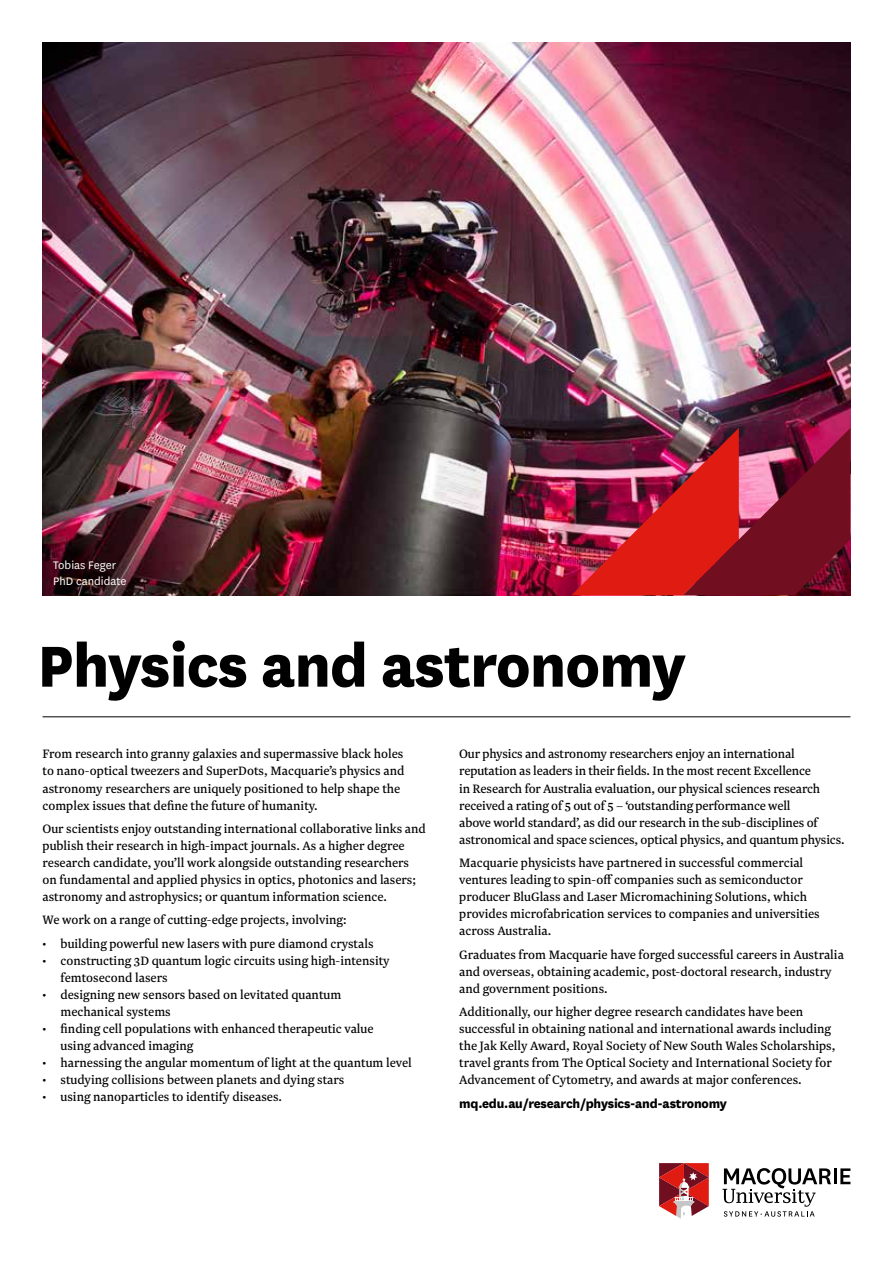
<style>
.page{position:relative;width:893px;height:1263px;background:#fff}
.page>*{position:absolute;margin:0;border:0;box-sizing:border-box;transform-origin:0 0}
.t1{font:800 67.5px "National";letter-spacing:-.015em;color:#000}
.t2{font:14.25px/17.1px "Newzald";color:#000}
.t3{font:800 14.25px "National";letter-spacing:-.015em;color:#000}
.t4{font:12.75px/15.3px "National";color:#fff}
</style>
<div class="page">
<hr style="left:43px;top:716px;width:807px;height:1px;background:#000">
<img style="left:43px;top:43px;width:807px;height:552px">
<hr style="left:834px;top:1168px;width:3px;height:16px;background:#000">
<svg style="left:840px;top:1168px;width:10px;height:16px"></svg>
<svg style="left:659px;top:1163px;width:50px;height:56px"></svg>
<svg style="left:722px;top:1168px;width:109px;height:49px"></svg>
<img style="left:571px;top:428px;width:279px;height:167px">
<p class="t4" style="left:53px;top:557px;width:75px">Tobias Feger<br>PhD candidate</p>
<h1 class="t1" style="left:37px;top:617px;width:650px">Physics and astronomy</h1>
<p class="t2" style="left:43px;top:745px;width:363px">From research into granny galaxies and supermassive black holes to nano-optical tweezers and SuperDots, Macquarie’s physics and astronomy researchers are uniquely positioned to help shape the complex issues that define the future of humanity.</p>
<p class="t2" style="left:43px;top:820px;width:385px">Our scientists enjoy outstanding international collaborative links and publish their research in high-impact journals. As a higher degree research candidate, you’ll work alongside outstanding researchers on fundamental and applied physics in optics, photonics and lasers; astronomy and astrophysics; or quantum information science.</p>
<p class="t2" style="left:43px;top:911px;width:306px">We work on a range of cutting-edge projects, involving:</p>
<p class="t2" style="left:43px;top:934px;width:333px">• building powerful new lasers with pure diamond crystals</p>
<p class="t2" style="left:61px;top:951px;width:331px;text-indent:-18px">• constructing 3D quantum logic circuits using high-intensity femtosecond lasers</p>
<p class="t2" style="left:61px;top:986px;width:282px;text-indent:-18px">• designing new sensors based on levitated quantum mechanical systems</p>
<p class="t2" style="left:61px;top:1020px;width:315px;text-indent:-18px">• finding cell populations with enhanced therapeutic value using advanced imaging</p>
<p class="t2" style="left:43px;top:1054px;width:371px">• harnessing the angular momentum of light at the quantum level</p>
<p class="t2" style="left:43px;top:1071px;width:303px">• studying collisions between planets and dying stars</p>
<p class="t2" style="left:43px;top:1088px;width:241px">• using nanoparticles to identify diseases.</p>
<p class="t2" style="left:459px;top:745px;width:387px">Our physics and astronomy researchers enjoy an international reputation as leaders in their fields. In the most recent Excellence<br>in Research for Australia evaluation, our physical sciences research received a rating of 5 out of 5 – ‘outstanding performance well<br>above world standard’, as did our research in the sub-disciplines of astronomical and space sciences, optical physics, and quantum physics.</p>
<p class="t2" style="left:459px;top:854px;width:362px">Macquarie physicists have partnered in successful commercial ventures leading to spin-off companies such as semiconductor producer BluGlass and Laser Micromachining Solutions, which provides microfabrication services to companies and universities across Australia.</p>
<p class="t2" style="left:459px;top:945px;width:386px">Graduates from Macquarie have forged successful careers in Australia and overseas, obtaining academic, post-doctoral research, industry and government positions.</p>
<p class="t2" style="left:459px;top:1003px;width:378px">Additionally, our higher degree research candidates have been successful in obtaining national and international awards including the Jak Kelly Award, Royal Society of New South Wales Scholarships, travel grants from The Optical Society and International Society for Advancement of Cytometry, and awards at major conferences.</p>
<p class="t3" style="left:459px;top:1093px;width:269px">mq.edu.au/research/physics-and-astronomy</p>
</div>
